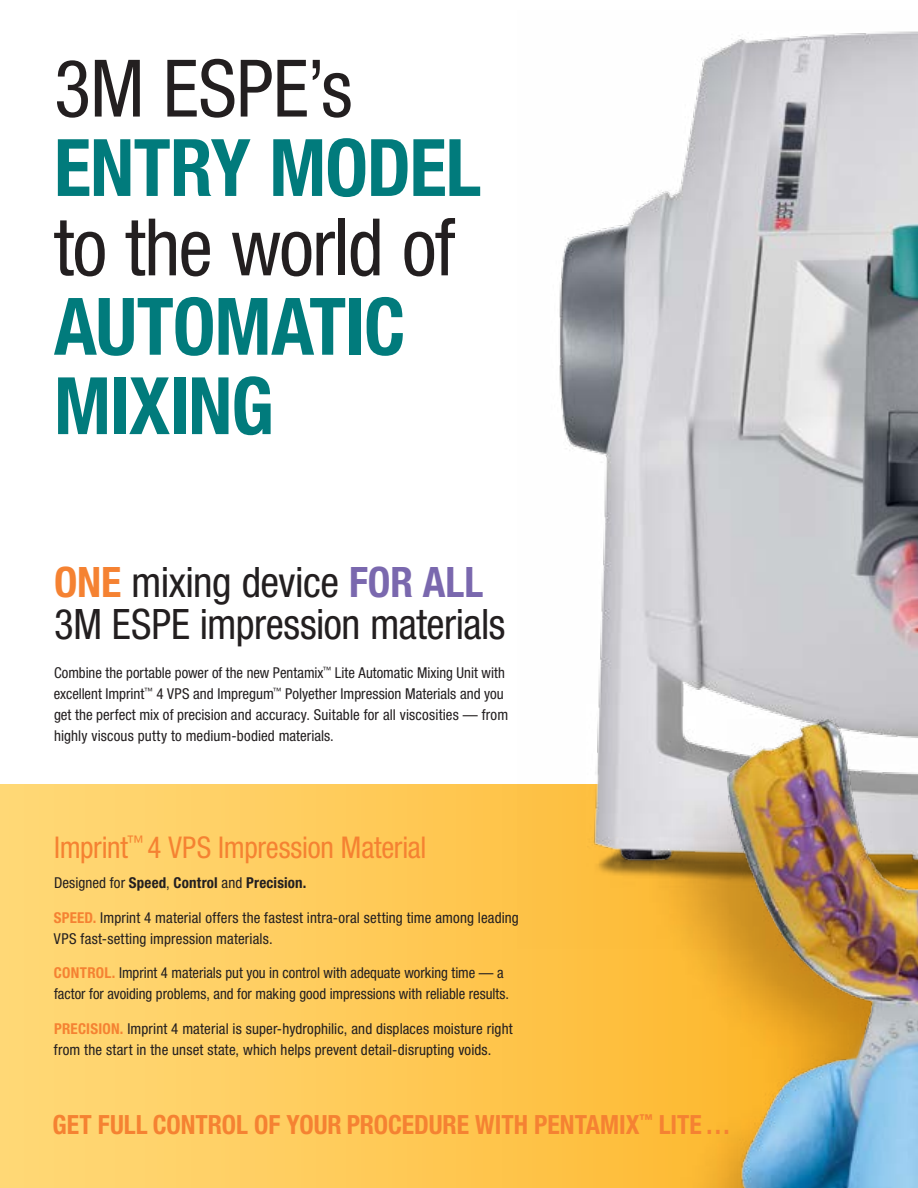
<style>
.page{position:relative;width:918px;height:1188px;background:#fff}
.page>*{position:absolute;margin:0;border:0;box-sizing:border-box;transform-origin:0 0}
.t1{font:700 condensed 79.35px/79.3px "Helvetica Neue";color:#017b7c}
.t2{font:condensed 79.35px "Helvetica Neue";letter-spacing:-.015em;color:#231f20}
.t3{font:condensed 42px/42px "Helvetica Neue";letter-spacing:-.01em;color:#231f20;text-align:center}
.t4{font:700 condensed 42px "Helvetica Neue";color:#f58232}
.t5{font:condensed 30px "Helvetica Neue";letter-spacing:-.01em;color:#f58232}
.t6{font:700 condensed 26.55px "Helvetica Neue";color:#f58232}
.t7{font:condensed 15px/21px "Helvetica Neue";letter-spacing:.005em;color:#231f20}
.t8{font:700 condensed 15px "Helvetica Neue";letter-spacing:.015em;color:#231f20}
.t9{font:700 condensed 15px "Helvetica Neue";color:#f58232}
.s1{font-weight:700;color:#7a68ae}
.s2{font-weight:400}
.s3{font-weight:700;color:#f58232}
</style>
<div class="page">
<svg style="left:0;top:784px;width:600px;height:404px;background:#fecd5f"></svg>
<img style="left:517px;top:31px;width:401px;height:917px">
<img style="left:600px;top:569px;width:318px;height:619px">
<img style="left:728px;top:719px;width:190px;height:469px">
<h1 class="t2" style="left:54px;top:43px;width:300px">3M ESPE’s</h1>
<h1 class="t1" style="left:54px;top:127px;width:40px">ENTR</h1>
<h1 class="t1" style="left:211px;top:127px;width:194px">Y MODEL</h1>
<h1 class="t2" style="left:54px;top:201px;width:403px">to the world of</h1>
<h1 class="t1" style="left:54px;top:286px;width:221px">AUTOMATIC<br>MIXING</h1>
<h2 class="t4" style="left:54px;top:556px;width:23px">ONE</h2>
<h2 class="t3" style="left:54px;top:561px;width:453px">mixing device <span class="s1">FOR ALL<br></span>3M ESPE impression materials</h2>
<p class="t7" style="left:54px;top:662px;width:456px">Combine the portable power of the new Pentamix<sup>™</sup> Lite Automatic Mixing Unit with excellent Imprint<sup>™</sup> 4 VPS and Impregum<sup>™</sup> Polyether Impression Materials and you get the perfect mix of precision and accuracy. Suitable for all viscosities — from highly viscous putty to medium-bodied materials.</p>
<h3 class="t5" style="left:54px;top:830px;width:374px">Imprint<sup>™</sup> 4 VPS Impression Material</h3>
<p class="t8" style="left:54px;top:874px;width:254px"><span class="s2">Designed for</span> SPEED<span class="s2">,</span> CONTROL <span class="s2">and</span> PRECISION.</p>
<p class="t9" style="left:54px;top:908px;width:9px">SPEED</p>
<p class="t7" style="left:54px;top:907px;width:466px;text-indent:39px"><span class="s3">.</span> Imprint 4 material offers the fastest intra-oral setting time among leading<br>VPS fast-setting impression materials.</p>
<p class="t7" style="left:54px;top:962px;width:457px"><span class="s3">CONTROL.</span> Imprint 4 materials put you in control with adequate working time — a factor for avoiding problems, and for making good impressions with reliable results.</p>
<p class="t9" style="left:54px;top:1019px;width:16px">PRECISI</p>
<p class="t7" style="left:54px;top:1018px;width:460px;text-indent:48px"><span class="s3">ON.</span> Imprint 4 material is super-hydrophilic, and displaces moisture right from the start in the unset state, which helps prevent detail-disrupting voids.</p>
<h3 class="t6" style="left:54px;top:1108px;width:11px">GET</h3>
<h3 class="t6" style="left:98px;top:1108px;width:14px">FULL</h3>
<h3 class="t6" style="left:154px;top:1108px;width:249px">CONTROL OF YOUR PROCEDURE</h3>
<h3 class="t6" style="left:475px;top:1108px;width:86px">WITH PENTAMI</h3>
<h3 class="t6" style="left:626px;top:1108px;width:107px">X<sup>™</sup> LITE …</h3>
</div>
